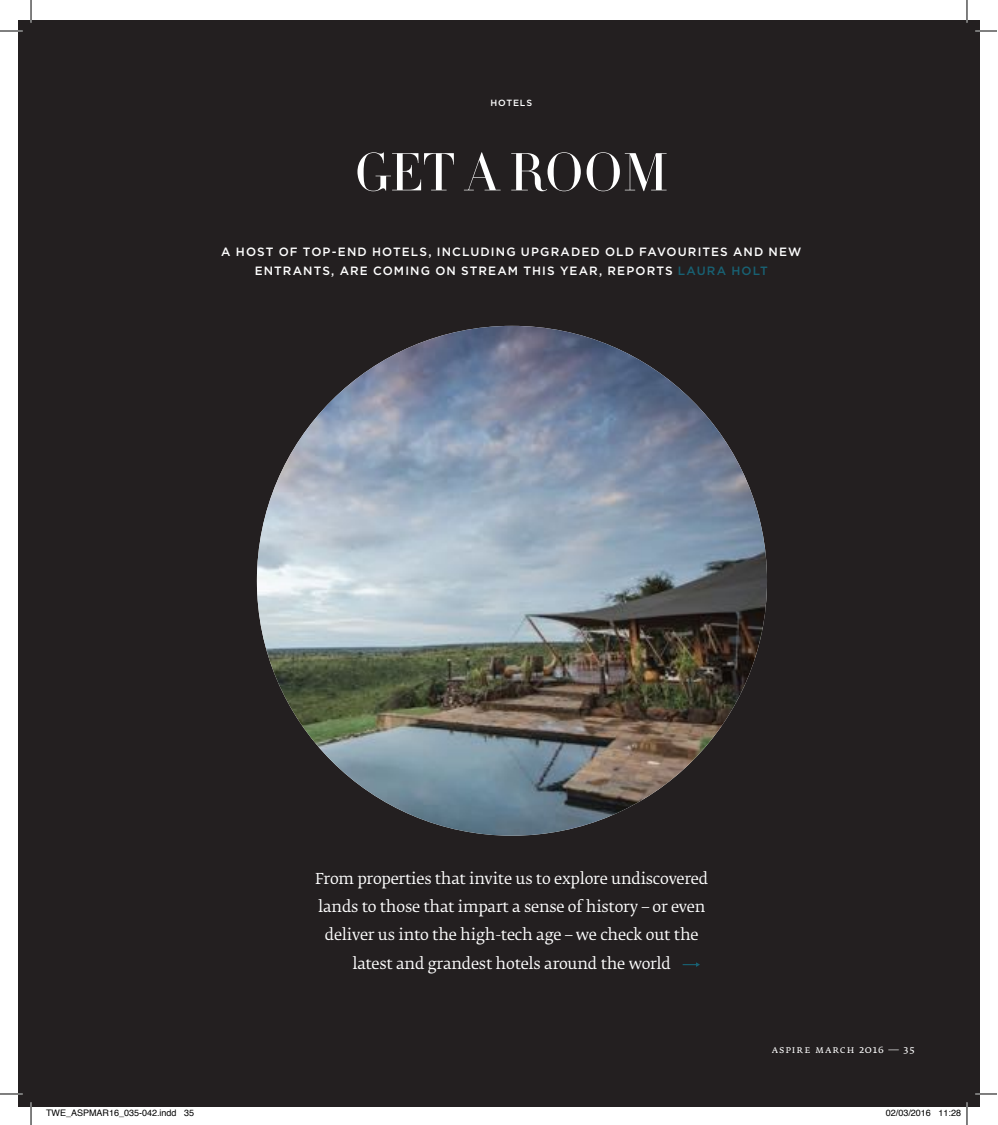
<style>
.page{position:relative;width:998px;height:1125px;background:#fff}
.page>*{position:absolute;margin:0;border:0;box-sizing:border-box;transform-origin:0 0}
.t1{font:300 52.5px "Didot HTF 24";letter-spacing:.005em;color:#fff}
.t2{font:15px/28.2px "Fedra Serif B";letter-spacing:-.015em;color:#fff;text-align:center}
.t3{font:500 12px/18.8px "Gotham HTF";letter-spacing:.095em;color:#fff;text-align:center}
.t4{font:10.5px "Fedra Serif B Book SC";letter-spacing:.08em;color:#fff}
.t5{font:9px "Helvetica";color:#000}
.t6{font:500 9px "Gotham HTF";letter-spacing:.095em;color:#fff}
.s1{color:#186173}
</style>
<div class="page">
<div style="left:18px;top:20px;width:961px;height:1087px;background:#231f20"></div>
<img style="left:257px;top:326px;width:510px;height:510px;border-radius:255px">
<svg style="left:682px;top:962px;width:18px;height:5px"></svg>
<hr style="left:0;top:30px;width:22px;height:2px;background:#fff">
<hr style="left:975px;top:30px;width:21px;height:2px;background:#fff">
<hr style="left:0;top:1093px;width:22px;height:2px;background:#fff">
<hr style="left:975px;top:1093px;width:21px;height:2px;background:#fff">
<hr style="left:30px;top:0;width:2px;height:23px;background:#fff">
<hr style="left:30px;top:1103px;width:2px;height:22px;background:#fff">
<hr style="left:965px;top:0;width:2px;height:23px;background:#fff">
<svg style="left:0;top:31px;width:22px;height:1px"></svg>
<svg style="left:975px;top:31px;width:21px;height:1px"></svg>
<svg style="left:0;top:1094px;width:22px;height:1px"></svg>
<svg style="left:975px;top:1094px;width:21px;height:1px"></svg>
<svg style="left:31px;top:0;width:1px;height:23px"></svg>
<svg style="left:31px;top:1103px;width:1px;height:22px"></svg>
<svg style="left:966px;top:0;width:1px;height:23px"></svg>
<svg style="left:966px;top:1103px;width:1px;height:22px"></svg>
<p class="t6" style="left:490px;top:98px;width:43px">HOTELS</p>
<h1 class="t1" style="left:354px;top:141px;width:315px">GET A ROOM</h1>
<p class="t3" style="left:221px;top:242px;width:581px">A HOST OF TOP-END HOTELS, INCLUDING UPGRADED OLD FAVOURITES AND NEW<br>ENTRANTS, ARE COMING ON STREAM THIS YEAR, REPORTS <span class="s1">LAURA HOLT</span></p>
<p class="t2" style="left:315px;top:865px;width:394px">From properties that invite us to explore undiscovered lands to those that impart a sense of history – or even deliver us into the high-tech age – we check out the latest and grandest hotels around the world</p>
<p class="t4" style="left:771px;top:1043px;width:145px">aspire march 2016 — 35</p>
<p class="t5" style="left:46px;top:1109px;width:150px">TWE_ASPMAR16_035-042.indd 35</p>
<p class="t5" style="left:885px;top:1109px;width:77px">02/03/2016 11:28</p>
</div>
